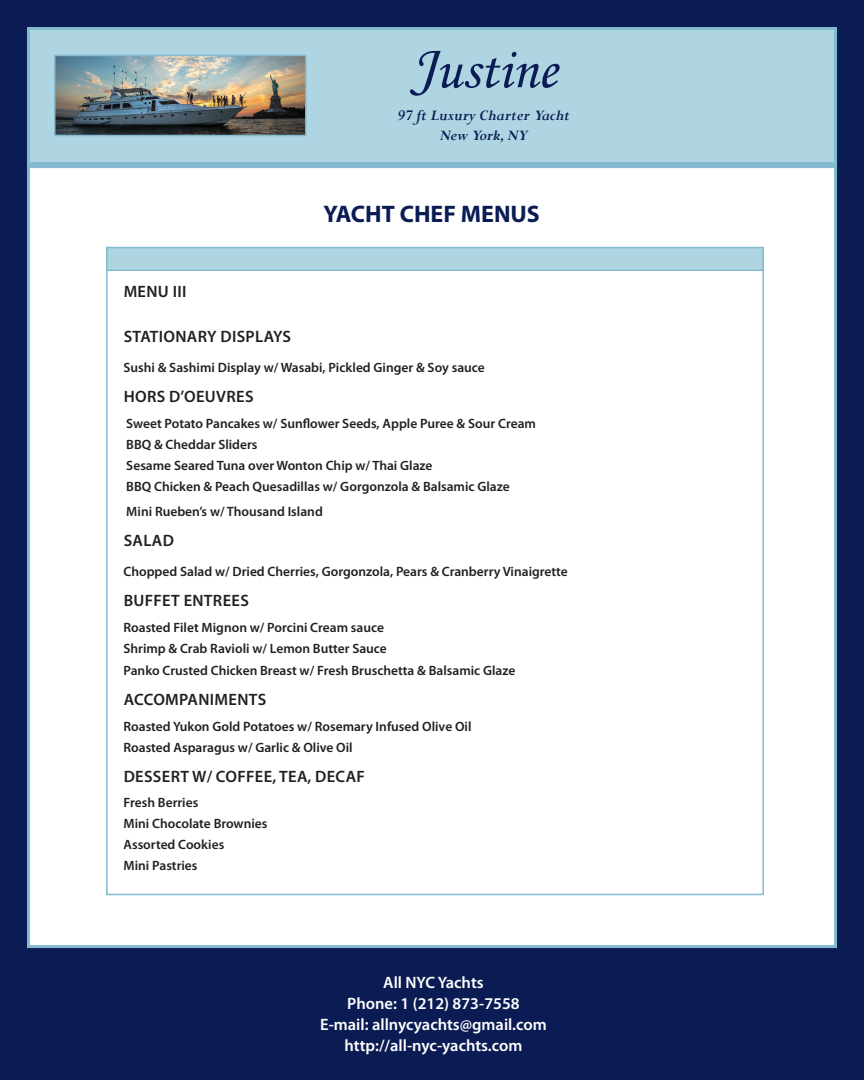
<style>
.page{position:relative;width:864px;height:1080px;background:#0b1c54}
.page>*{position:absolute;margin:0;border:0;box-sizing:border-box;transform-origin:0 0}
.t1{font:57px "Monotype Corsiva";color:#0b1c54}
.t2{font:700 24px "Myriad Pro";color:#0b1c54}
.t3{font:600 16.5px "Myriad Pro";letter-spacing:.02em;color:#231f20}
.t4{font:600 16.5px/21px "Myriad Pro";color:#fff;text-align:center}
.t5{font:italic 700 16.5px/19.5px "Perpetua";color:#0b1c54;text-align:center}
.t6{font:600 13.5px "Myriad Pro";color:#231f20}
.s1{font-size:63px}
</style>
<div class="page">
<div style="left:27px;top:27px;width:810px;height:524px;background:#afd4e2;border:3px solid #83bacf"></div>
<div style="left:27px;top:165px;width:810px;height:783px;background:#fff;border:3px solid #83bacf"></div>
<div style="left:27px;top:162px;width:810px;height:6px;background:#83bacf"></div>
<img style="left:57px;top:58px;width:247px;height:75px">
<div style="left:54px;top:55px;width:253px;height:81px;border:2px solid #83bacf"></div>
<div style="left:106px;top:247px;width:658px;height:648px;background:#fff;border:2px solid #83bacf"></div>
<div style="left:106px;top:247px;width:658px;height:24px;background:#afd4e2;border:2px solid #83bacf"></div>
<h1 class="t1" style="left:410px;top:35px;width:149px"><span class="s1">J</span>ustine</h1>
<p class="t5" style="left:397px;top:106px;width:174px">97 ft Luxury Charter Yacht<br>New York, NY</p>
<p class="t2" style="left:324px;top:198px;width:218px">YACHT CHEF MENUS</p>
<p class="t3" style="left:124px;top:281px;width:64px">MENU III</p>
<p class="t3" style="left:124px;top:326px;width:169px">STATIONARY DISPLAYS</p>
<p class="t6" style="left:124px;top:359px;width:363px">Sushi &amp; Sashimi Display w/ Wasabi, Pickled Ginger &amp; Soy sauce</p>
<p class="t3" style="left:124px;top:386px;width:131px">HORS D’OEUVRES</p>
<p class="t6" style="left:126px;top:415px;width:411px">Sweet Potato Pancakes w/ Sunflower Seeds, Apple Puree &amp; Sour Cream</p>
<p class="t6" style="left:126px;top:436px;width:133px">BBQ &amp; Cheddar Sliders</p>
<p class="t6" style="left:126px;top:457px;width:308px">Sesame Seared Tuna over Wonton Chip w/ Thai Glaze</p>
<p class="t6" style="left:126px;top:478px;width:385px">BBQ Chicken &amp; Peach Quesadillas w/ Gorgonzola &amp; Balsamic Glaze</p>
<p class="t6" style="left:126px;top:503px;width:198px">Mini Rueben’s w/ Thousand Island</p>
<p class="t3" style="left:124px;top:530px;width:52px">SALAD</p>
<p class="t6" style="left:124px;top:563px;width:446px">Chopped Salad w/ Dried Cherries, Gorgonzola, Pears &amp; Cranberry Vinaigrette</p>
<p class="t3" style="left:124px;top:590px;width:127px">BUFFET ENTREES</p>
<p class="t6" style="left:124px;top:619px;width:262px">Roasted Filet Mignon w/ Porcini Cream sauce</p>
<p class="t6" style="left:124px;top:640px;width:265px">Shrimp &amp; Crab Ravioli w/ Lemon Butter Sauce</p>
<p class="t6" style="left:124px;top:662px;width:393px">Panko Crusted Chicken Breast w/ Fresh Bruschetta &amp; Balsamic Glaze</p>
<p class="t3" style="left:124px;top:689px;width:144px">ACCOMPANIMENTS</p>
<p class="t6" style="left:124px;top:718px;width:350px">Roasted Yukon Gold Potatoes w/ Rosemary Infused Olive Oil</p>
<p class="t6" style="left:124px;top:739px;width:231px">Roasted Asparagus w/ Garlic &amp; Olive Oil</p>
<p class="t3" style="left:124px;top:766px;width:243px">DESSERT W/ COFFEE, TEA, DECAF</p>
<p class="t6" style="left:124px;top:794px;width:76px">Fresh Berries</p>
<p class="t6" style="left:124px;top:815px;width:146px">Mini Chocolate Brownies</p>
<p class="t6" style="left:124px;top:836px;width:102px">Assorted Cookies</p>
<p class="t6" style="left:124px;top:857px;width:76px">Mini Pastries</p>
<p class="t4" style="left:320px;top:972px;width:228px">All NYC Yachts<br>Phone: 1 (212) 873-7558<br>E-mail: allnycyachts@gmail.com http://all-nyc-yachts.com</p>
</div>
